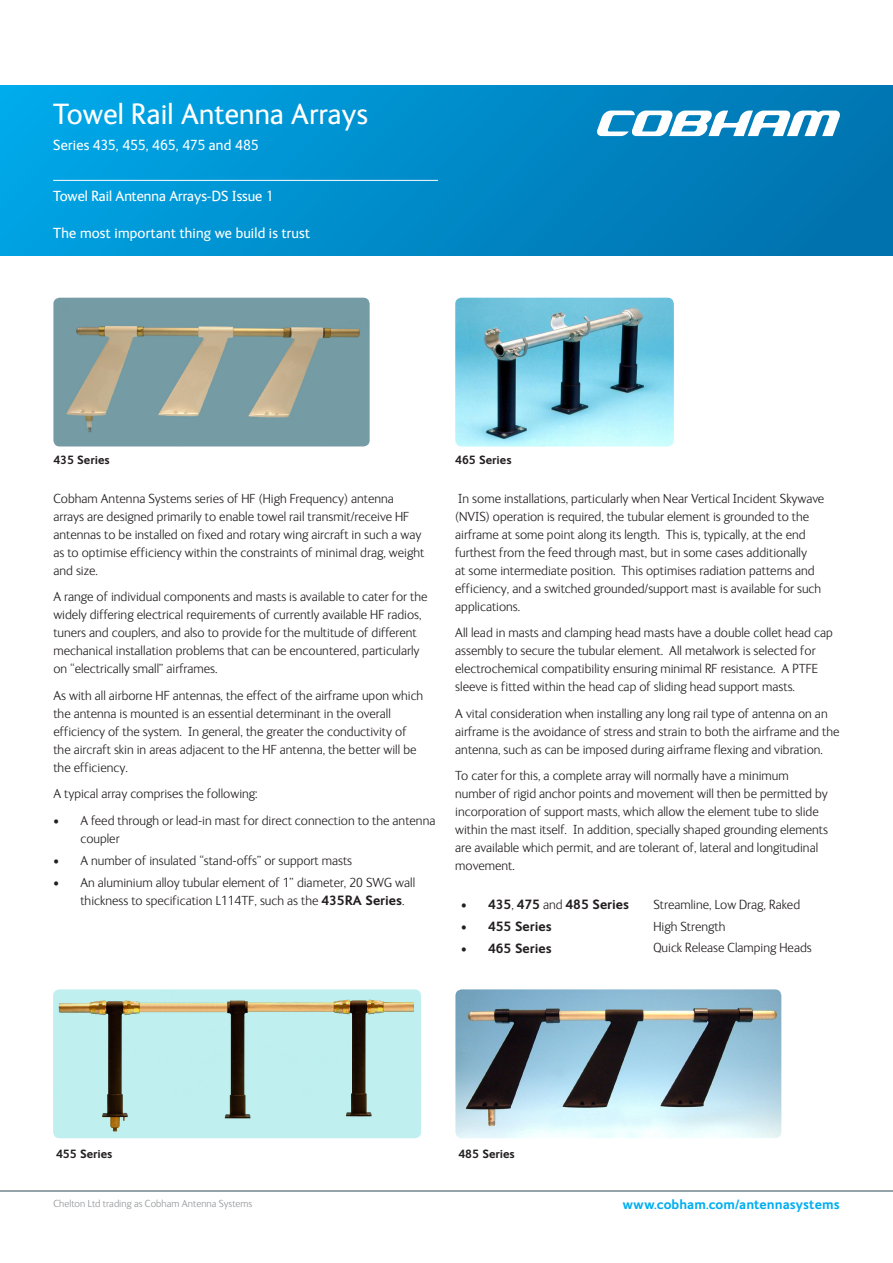
<style>
.page{position:relative;width:893px;height:1263px;background:#fff}
.page>*{position:absolute;margin:0;border:0;box-sizing:border-box;transform-origin:0 0}
.Title_-_front_page{font:30px "FS Ingrid";letter-spacing:.01em;color:#fff}
.Title_-_front_page-2{font:15px "FS Ingrid";color:#fff}
.Strap_line{font:15px "FS Ingrid";letter-spacing:.015em;color:#fff}
.Body_text{font:300 13.5px/18px "FS Ingrid";color:#231f20}
.Bullet{font:300 13.5px/18px "FS Ingrid";color:#231f20}
.Bullet-2{font:700 13.5px "FS Ingrid";color:#231f20}
.Website{font:700 13.5px "FS Ingrid";letter-spacing:.005em;color:#00aeef}
.Body_text-2{font:700 12px "FS Ingrid";color:#231f20}
.Chelton_trading_noti{font:300 10.5px "FS Ingrid";color:#939598}
.s1{font-weight:700}
.s2{font-weight:300}
</style>
<div class="page">
<div style="left:0;top:85px;width:893px;height:170px;background:linear-gradient(to right,#00a6e6,#0071ad)"></div>
<svg style="left:596px;top:111px;width:245px;height:25px"></svg>
<hr style="left:53px;top:180px;width:385px;height:1px;background:#fff">
<hr style="left:0;top:1191px;width:893px;height:1px;background:#94a2aa">
<img style="left:53px;top:298px;width:317px;height:148px">
<img style="left:53px;top:989px;width:368px;height:149px">
<img style="left:455px;top:298px;width:219px;height:148px">
<img style="left:455px;top:989px;width:326px;height:149px">
<p class="Title_-_front_page" style="left:53px;top:98px;width:316px">Towel Rail Antenna Arrays</p>
<p class="Title_-_front_page-2" style="left:53px;top:138px;width:207px">Series 435, 455, 465, 475 and 485</p>
<p class="Title_-_front_page-2" style="left:53px;top:188px;width:222px">Towel Rail Antenna Arrays-DS Issue 1</p>
<p class="Strap_line" style="left:53px;top:225px;width:258px">The most important thing we build is trust</p>
<p class="Body_text-2" style="left:53px;top:453px;width:58px">435 Series</p>
<p class="Body_text-2" style="left:455px;top:453px;width:58px">465 Series</p>
<p class="Body_text" style="left:53px;top:490px;width:372px">Cobham Antenna Systems series of HF (High Frequency) antenna arrays are designed primarily to enable towel rail transmit/receive HF antennas to be installed on fixed and rotary wing aircraft in such a way as to optimise efficiency within the constraints of minimal drag, weight and size.</p>
<p class="Body_text" style="left:53px;top:588px;width:376px">A range of individual components and masts is available to cater for the widely differing electrical requirements of currently available HF radios, tuners and couplers, and also to provide for the multitude of different mechanical installation problems that can be encountered, particularly on “electrically small” airframes.</p>
<p class="Body_text" style="left:53px;top:687px;width:371px">As with all airborne HF antennas, the effect of the airframe upon which the antenna is mounted is an essential determinant in the overall efficiency of the system. In general, the greater the conductivity of the aircraft skin in areas adjacent to the HF antenna, the better will be the efficiency.</p>
<p class="Body_text" style="left:53px;top:785px;width:206px">A typical array comprises the following:</p>
<p class="Bullet" style="left:80px;top:812px;width:356px;text-indent:-27px">• A feed through or lead-in mast for direct connection to the antenna coupler</p>
<p class="Bullet" style="left:53px;top:852px;width:300px">• A number of insulated “stand-offs” or support masts</p>
<p class="Bullet" style="left:80px;top:874px;width:336px;text-indent:-27px">• An aluminium alloy tubular element of 1” diameter, 20 SWG wall thickness to specification L114TF, such as the <span class="s1">435RA Series</span>.</p>
<p class="Body_text" style="left:455px;top:490px;width:371px">In some installations, particularly when Near Vertical Incident Skywave (NVIS) operation is required, the tubular element is grounded to the airframe at some point along its length. This is, typically, at the end furthest from the feed through mast, but in some cases additionally<br>at some intermediate position. This optimises radiation patterns and efficiency, and a switched grounded/support mast is available for such applications.</p>
<p class="Body_text" style="left:455px;top:624px;width:379px">All lead in masts and clamping head masts have a double collet head cap assembly to secure the tubular element. All metalwork is selected for electrochemical compatibility ensuring minimal RF resistance. A PTFE sleeve is fitted within the head cap of sliding head support masts.</p>
<p class="Body_text" style="left:455px;top:705px;width:386px">A vital consideration when installing any long rail type of antenna on an airframe is the avoidance of stress and strain to both the airframe and the antenna, such as can be imposed during airframe flexing and vibration.</p>
<p class="Body_text" style="left:455px;top:767px;width:374px">To cater for this, a complete array will normally have a minimum number of rigid anchor points and movement will then be permitted by incorporation of support masts, which allow the element tube to slide within the mast itself. In addition, specially shaped grounding elements are available which permit, and are tolerant of, lateral and longitudinal movement.</p>
<p class="Bullet-2" style="left:461px;top:897px;width:169px"><span class="s2">•</span> 435<span class="s2">,</span> 475 <span class="s2">and</span> 485 Series</p>
<p class="Body_text" style="left:653px;top:896px;width:148px">Streamline, Low Drag, Raked</p>
<p class="Bullet-2" style="left:461px;top:919px;width:92px"><span class="s2">•</span> 455 Series</p>
<p class="Body_text" style="left:653px;top:917px;width:73px">High Strength</p>
<p class="Bullet-2" style="left:461px;top:940px;width:92px"><span class="s2">•</span> 465 Series</p>
<p class="Body_text" style="left:653px;top:939px;width:160px">Quick Release Clamping Heads</p>
<p class="Body_text-2" style="left:56px;top:1147px;width:58px">455 Series</p>
<p class="Body_text-2" style="left:458px;top:1147px;width:58px">485 Series</p>
<p class="Chelton_trading_noti" style="left:53px;top:1198px;width:201px">Chelton Ltd trading as Cobham Antenna Systems</p>
<p class="Website" style="left:623px;top:1197px;width:218px">www.cobham.com/antennasystems</p>
</div>
